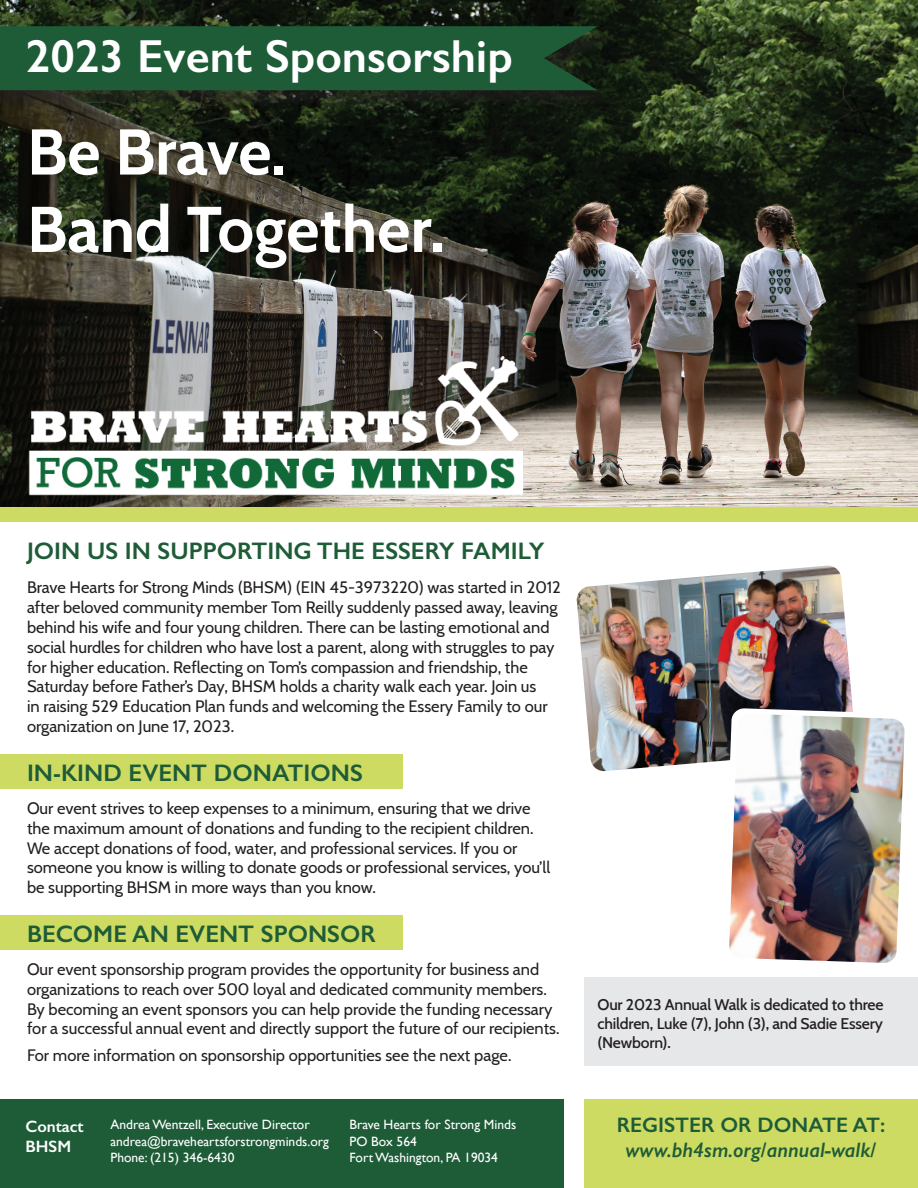
<style>
.page{position:relative;width:918px;height:1188px;background:#fff}
.page>*{position:absolute;margin:0;border:0;box-sizing:border-box;transform-origin:0 0}
.t1{font:700 64.5px/77.4px "Cabin";color:#fff}
.t2{font:600 46.5px "Gill Sans";color:#fff}
.t3{font:600 24px "Gill Sans";color:#1e5c38}
.t4{font:italic 600 21px "Gill Sans";color:#1e5c38}
.t5{font:600 21px "Gill Sans";color:#1e5c38}
.t6{font:16.5px/19.8px "Cabin";color:#231f20}
.t7{font:600 16.5px/19.8px "Gill Sans";color:#fff}
.t8{font:500 15.75px/18.9px "Cabin";letter-spacing:-.01em;color:#231f20;text-align:justify}
.t9{font:13.5px/16.2px "Gill Sans";color:#fff}
</style>
<div class="page">
<div style="left:0;top:915px;width:403px;height:35px;background:#cedb62"></div>
<div style="left:0;top:754px;width:403px;height:34px;background:#cedb62"></div>
<div style="left:584px;top:1100px;width:334px;height:88px;background:#cedb62"></div>
<div style="left:0;top:1100px;width:564px;height:88px;background:#1e5c38"></div>
<img style="left:0;top:0;width:918px;height:508px">
<img style="left:27px;top:353px;width:508px;height:147px">
<div style="left:0;top:508px;width:918px;height:14px;background:#cedb62"></div>
<div style="left:0;top:29px;width:614px;height:79px;background:#231f20;opacity:.5"></div>
<div style="left:0;top:26px;width:598px;height:64px;background:#1e5c38"></div>
<div style="left:584px;top:978px;width:334px;height:88px;background:#e6e7e9"></div>
<img style="left:576px;top:566px;width:277px;height:206px">
<svg style="left:723px;top:708px;width:130px;height:64px"></svg>
<img style="left:729px;top:714px;width:176px;height:249px">
<h2 class="t2" style="left:26px;top:29px;width:489px">2023 Event Sponsorship</h2>
<h1 class="t1" style="left:27px;top:109px;width:419px">Be Brave.<br>Band Together.</h1>
<h3 class="t3" style="left:27px;top:537px;width:519px">JOIN US IN SUPPORTING THE ESSERY FAMILY</h3>
<p class="t6" style="left:27px;top:577px;width:535px">Brave Hearts for Strong Minds (BHSM) (EIN 45-3973220) was started in 2012 after beloved community member Tom Reilly suddenly passed away, leaving behind his wife and four young children. There can be lasting emotional and social hurdles for children who have lost a parent, along with struggles to pay for higher education. Reflecting on Tom’s compassion and friendship, the Saturday before Father’s Day, BHSM holds a charity walk each year. Join us<br>in raising 529 Education Plan funds and welcoming the Essery Family to our organization on June 17, 2023.</p>
<h3 class="t3" style="left:27px;top:758px;width:337px">IN-KIND EVENT DONATIONS</h3>
<p class="t6" style="left:27px;top:797px;width:525px">Our event strives to keep expenses to a minimum, ensuring that we drive the maximum amount of donations and funding to the recipient children.<br>We accept donations of food, water, and professional services. If you or someone you know is willing to donate goods or professional services, you’ll be supporting BHSM in more ways than you know.</p>
<h3 class="t3" style="left:27px;top:919px;width:350px">BECOME AN EVENT SPONSOR</h3>
<p class="t6" style="left:27px;top:958px;width:534px">Our event sponsorship program provides the opportunity for business and organizations to reach over 500 loyal and dedicated community members.<br>By becoming an event sponsors you can help provide the funding necessary for a successful annual event and directly support the future of our recipients.</p>
<p class="t6" style="left:27px;top:1044px;width:486px">For more information on sponsorship opportunities see the next page.</p>
<p class="t8" style="left:598px;top:994px;width:288px">Our 2023 Annual Walk is dedicated to three children, Luke (7), John (3), and Sadie Essery (Newborn).</p>
<p class="t7" style="left:26px;top:1117px;width:60px">Contact<br>BHSM</p>
<p class="t5" style="left:617px;top:1112px;width:270px">REGISTER OR DONATE AT:</p>
<p class="t9" style="left:110px;top:1117px;width:220px">Andrea Wentzell, Executive Director andrea@braveheartsforstrongminds.org<br>Phone: (215) 346-6430</p>
<p class="t9" style="left:349px;top:1117px;width:168px">Brave Hearts for Strong Minds<br>PO Box 564<br>Fort Washington, PA 19034</p>
<p class="t4" style="left:625px;top:1138px;width:253px">www.bh4sm.org/annual-walk/</p>
</div>
